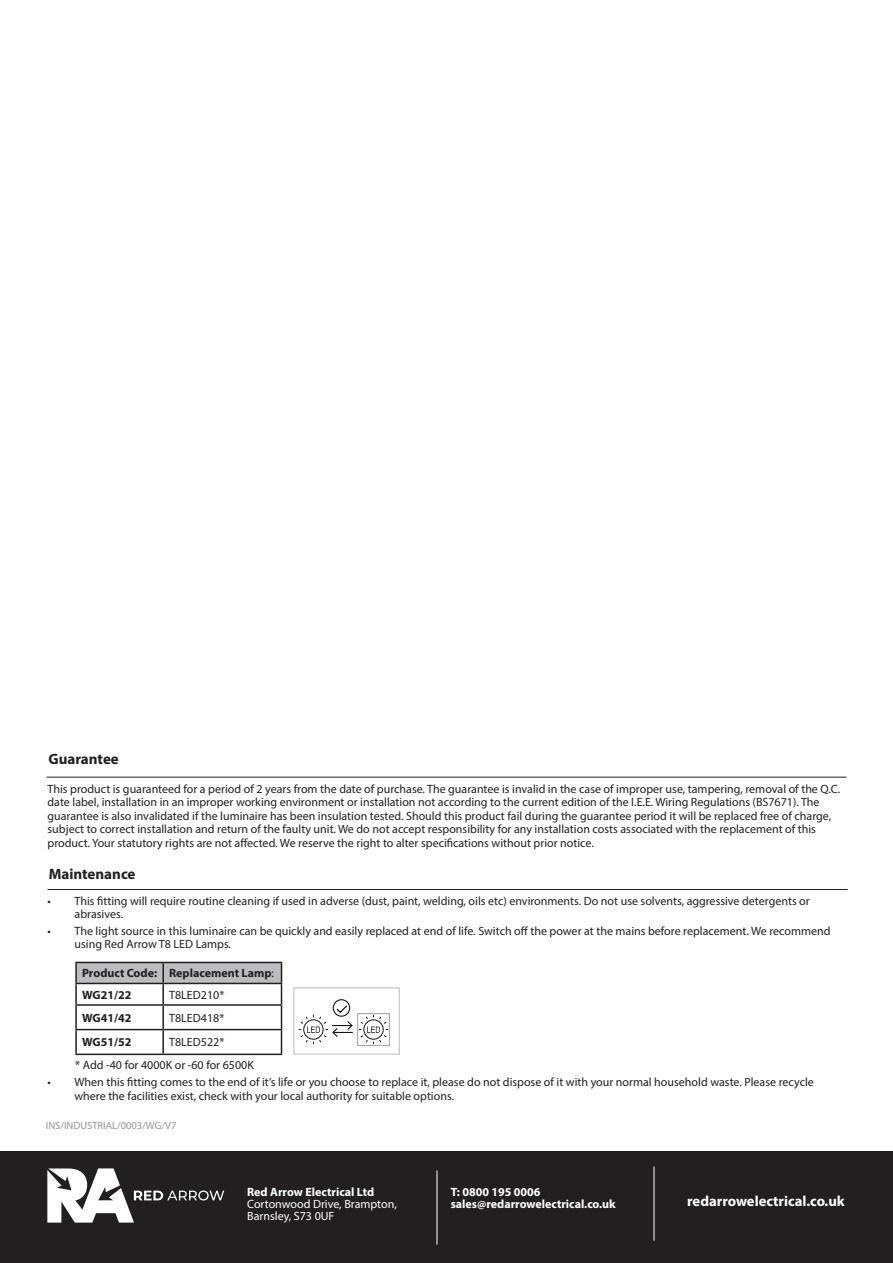
<style>
.page{position:relative;width:893px;height:1263px;background:#fff}
.page>*{position:absolute;margin:0;border:0;box-sizing:border-box;transform-origin:0 0}
.t1{font:700 15px "Myriad Pro";color:#231f20}
.t2{font:700 14.7px "Myriad Pro";color:#fff}
.REVERSE_-_1_2_3_NUMB{font:12px/13.5px "Myriad Pro";color:#231f20}
.t3{font:700 12px "Myriad Pro";color:#fff}
.t4{font:700 12px "Myriad Pro";color:#231f20}
.t5{font:12px/12px "Myriad Pro";color:#fff}
.t6{font:10.5px "Myriad Pro";color:#939598}
.s1{font-weight:400}
</style>
<div class="page">
<div style="left:0;top:1151px;width:893px;height:112px;background:#231f20"></div>
<hr style="left:654px;top:1166px;width:1px;height:74px;background:#fff">
<hr style="left:437px;top:1170px;width:1px;height:74px;background:#fff">
<svg style="left:47px;top:1168px;width:177px;height:54px"></svg>
<hr style="left:46px;top:777px;width:800px;height:1px;background:#231f20">
<hr style="left:48px;top:889px;width:800px;height:1px;background:#231f20">
<div style="left:333px;top:999px;width:17px;height:18px;border:1px solid #171419;border-radius:50%"></div>
<div style="left:357px;top:1013px;width:33px;height:33px;border:1px solid #9a9fa3"></div>
<svg style="left:298px;top:1004px;width:91px;height:41px"></svg>
<div style="left:293px;top:987px;width:107px;height:67px;border:1px solid #bcbdc0"></div>
<hr style="left:75px;top:962px;width:88px;height:1px;background:#231f20">
<hr style="left:75px;top:963px;width:2px;height:20px;background:#231f20">
<hr style="left:75px;top:983px;width:88px;height:1px;background:#231f20">
<hr style="left:75px;top:984px;width:2px;height:20px;background:#231f20">
<hr style="left:75px;top:1004px;width:88px;height:2px;background:#231f20">
<hr style="left:75px;top:1006px;width:2px;height:23px;background:#231f20">
<hr style="left:75px;top:1029px;width:88px;height:1px;background:#231f20">
<hr style="left:75px;top:1030px;width:2px;height:23px;background:#231f20">
<svg style="left:76px;top:962px;width:206px;height:91px"></svg>
<hr style="left:75px;top:1053px;width:88px;height:2px;background:#231f20">
<hr style="left:163px;top:1053px;width:119px;height:2px;background:#231f20">
<p class="t1" style="left:48px;top:749px;width:72px">Guarantee</p>
<p class="REVERSE_-_1_2_3_NUMB" style="left:48px;top:782px;width:794px">This product is guaranteed for a period of 2 years from the date of purchase. The guarantee is invalid in the case of improper use, tampering, removal of the Q.C. date label, installation in an improper working environment or installation not according to the current edition of the I.E.E. Wiring Regulations (BS7671). The guarantee is also invalidated if the luminaire has been insulation tested. Should this product fail during the guarantee period it will be replaced free of charge, subject to correct installation and return of the faulty unit. We do not accept responsibility for any installation costs associated with the replacement of this product. Your statutory rights are not affected. We reserve the right to alter specifications without prior notice.</p>
<p class="t1" style="left:49px;top:864px;width:88px">Maintenance</p>
<p class="REVERSE_-_1_2_3_NUMB" style="left:75px;top:894px;width:737px;text-indent:-27px">• This fitting will require routine cleaning if used in adverse (dust, paint, welding, oils etc) environments. Do not use solvents, aggressive detergents or abrasives.</p>
<p class="REVERSE_-_1_2_3_NUMB" style="left:75px;top:924px;width:757px;text-indent:-27px">• The light source in this luminaire can be quickly and easily replaced at end of life. Switch off the power at the mains before replacement. We recommend using Red Arrow T8 LED Lamps.</p>
<p class="t4" style="left:82px;top:965px;width:77px">Product Code:</p>
<p class="t4" style="left:169px;top:965px;width:106px">Replacement Lamp<span class="s1">:</span></p>
<p class="t4" style="left:82px;top:987px;width:51px">WG21/22</p>
<p class="REVERSE_-_1_2_3_NUMB" style="left:169px;top:988px;width:57px">T8LED210*</p>
<p class="t4" style="left:82px;top:1010px;width:51px">WG41/42</p>
<p class="REVERSE_-_1_2_3_NUMB" style="left:169px;top:1011px;width:57px">T8LED418*</p>
<p class="t4" style="left:82px;top:1034px;width:51px">WG51/52</p>
<p class="REVERSE_-_1_2_3_NUMB" style="left:169px;top:1035px;width:57px">T8LED522*</p>
<p class="REVERSE_-_1_2_3_NUMB" style="left:75px;top:1058px;width:180px">* Add -40 for 4000K or -60 for 6500K</p>
<p class="REVERSE_-_1_2_3_NUMB" style="left:74px;top:1075px;width:741px;text-indent:-27px">• When this fitting comes to the end of it’s life or you choose to replace it, please do not dispose of it with your normal household waste. Please recycle where the facilities exist, check with your local authority for suitable options.</p>
<p class="t6" style="left:46px;top:1119px;width:132px">INS/INDUSTRIAL/0003/WG/V7</p>
<p class="t3" style="left:247px;top:1184px;width:129px">Red Arrow Electrical Ltd</p>
<p class="t5" style="left:247px;top:1198px;width:151px">Cortonwood Drive, Brampton,<br>Barnsley, S73 0UF</p>
<p class="t2" style="left:687px;top:1191px;width:159px">redarrowelectrical.co.uk</p>
<p class="t3" style="left:451px;top:1184px;width:91px">T: 0800 195 0006</p>
<p class="t3" style="left:451px;top:1196px;width:167px">sales@redarrowelectrical.co.uk</p>
</div>
